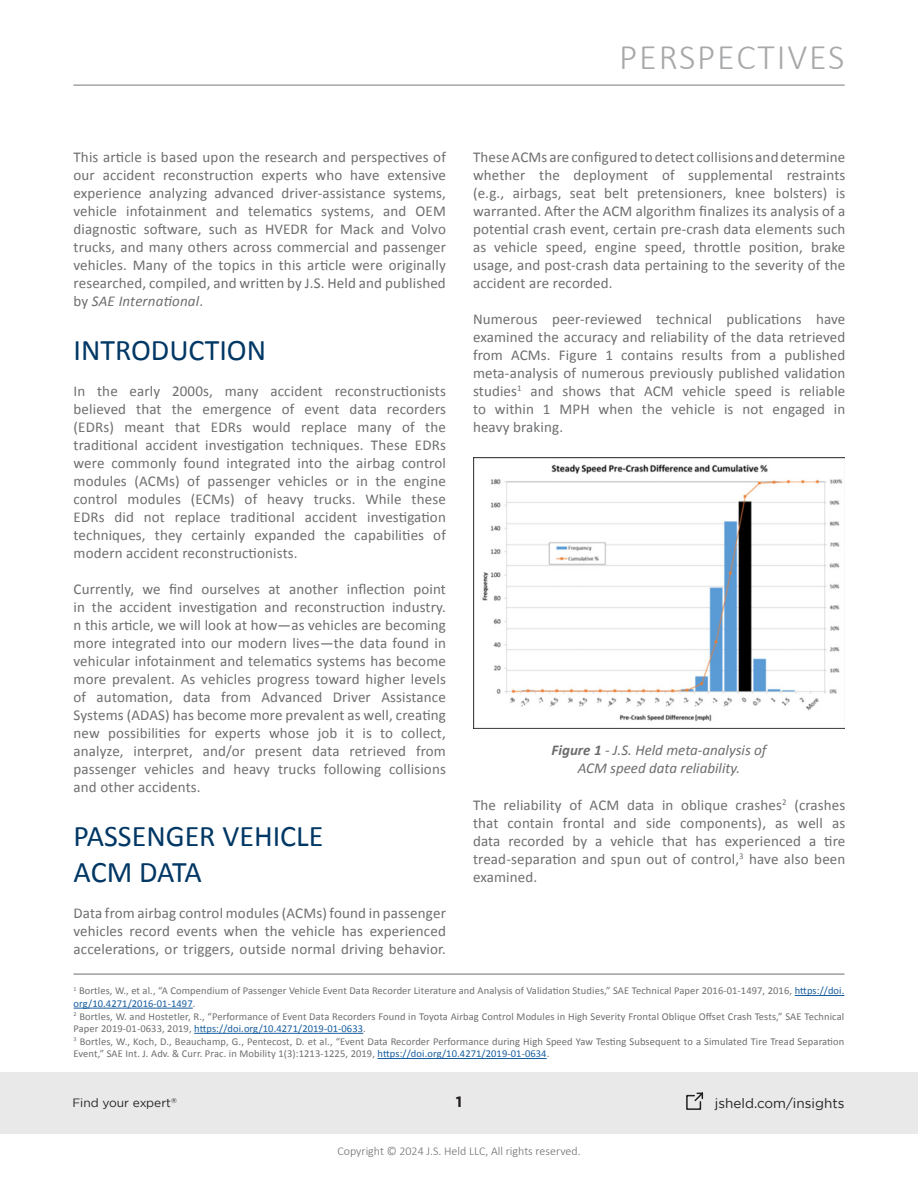
<style>
.page{position:relative;width:918px;height:1188px;background:#fff}
.page>*{position:absolute;margin:0;border:0;box-sizing:border-box;transform-origin:0 0}
.t1{font:300 36px "Calibri";letter-spacing:.05em;color:#a6a8aa}
.Main_Titles{font:30px/36px "Calibri";color:#003764}
.Text_Styles{font:15px/18px "Calibri";letter-spacing:.01em;color:#6d6e70;text-align:justify}
.t2{font:italic 15px/18px "Calibri";color:#6d6e70;text-align:center}
.t3{font:700 15px "Gotham";color:#231f20}
.t4{font:13.5px "Gotham";color:#231f20}
.t5{font:300 12px "Calibri";color:#6d6e70}
.t6{font:12px "Gotham";color:#241f21}
.t7{font:10.5px/12.6px "Calibri";letter-spacing:.01em;color:#6d6e70}
.t8{font:7.05px "Gotham";color:#241f21}
.s1{font-style:italic}
.s2{font-weight:700}
.s3{color:#175d9e}
</style>
<div class="page">
<div style="left:0;top:1072px;width:918px;height:62px;background:#e9e9e9"></div>
<svg style="left:686px;top:1092px;width:18px;height:18px"></svg>
<hr style="left:74px;top:85px;width:770px;height:1px;background:#a6a8ab">
<img style="left:473px;top:458px;width:371px;height:270px">
<hr style="left:74px;top:974px;width:770px;height:1px;background:#6d6e70">
<hr style="left:795px;top:995px;width:49px;height:1px;background:#175d9e">
<hr style="left:74px;top:1008px;width:119px;height:1px;background:#175d9e">
<hr style="left:194px;top:1033px;width:169px;height:1px;background:#175d9e">
<hr style="left:378px;top:1058px;width:169px;height:1px;background:#175d9e">
<h1 class="t1" style="left:619px;top:35px;width:227px">PERSPECTIVES</h1>
<p class="Text_Styles" style="left:74px;top:147px;width:374px">This article is based upon the research and perspectives of our accident reconstruction experts who have extensive experience analyzing advanced driver-assistance systems, vehicle infotainment and telematics systems, and OEM diagnostic software, such as HVEDR for Mack and Volvo trucks, and many others across commercial and passenger vehicles. Many of the topics in this article were originally researched, compiled, and written by J.S. Held and published by <span class="s1">SAE International</span>.</p>
<p class="Main_Titles" style="left:74px;top:331px;width:194px">INTRODUCTION</p>
<p class="Text_Styles" style="left:74px;top:381px;width:374px">In the early 2000s, many accident reconstructionists believed that the emergence of event data recorders (EDRs) meant that EDRs would replace many of the traditional accident investigation techniques. These EDRs were commonly found integrated into the airbag control modules (ACMs) of passenger vehicles or in the engine control modules (ECMs) of heavy trucks. While these EDRs did not replace traditional accident investigation techniques, they certainly expanded the capabilities of modern accident reconstructionists.</p>
<p class="Text_Styles" style="left:74px;top:579px;width:374px">Currently, we find ourselves at another inflection point in the accident investigation and reconstruction industry. n this article, we will look at how—as vehicles are becoming more integrated into our modern lives—the data found in vehicular infotainment and telematics systems has become more prevalent. As vehicles progress toward higher levels of automation, data from Advanced Driver Assistance Systems (ADAS) has become more prevalent as well, creating new possibilities for experts whose job it is to collect, analyze, interpret, and/or present data retrieved from passenger vehicles and heavy trucks following collisions and other accidents.</p>
<p class="Main_Titles" style="left:74px;top:817px;width:251px">PASSENGER VEHICLE<br>ACM DATA</p>
<p class="Text_Styles" style="left:74px;top:903px;width:374px">Data from airbag control modules (ACMs) found in passenger vehicles record events when the vehicle has experienced accelerations, or triggers, outside normal driving behavior.</p>
<p class="Text_Styles" style="left:473px;top:147px;width:374px">These ACMs are configured to detect collisions and determine whether the deployment of supplemental restraints (e.g., airbags, seat belt pretensioners, knee bolsters) is warranted. After the ACM algorithm finalizes its analysis of a potential crash event, certain pre-crash data elements such as vehicle speed, engine speed, throttle position, brake usage, and post-crash data pertaining to the severity of the accident are recorded.</p>
<p class="Text_Styles" style="left:473px;top:309px;width:374px">Numerous peer-reviewed technical publications have examined the accuracy and reliability of the data retrieved from ACMs. Figure 1 contains results from a published meta-analysis of numerous previously published validation studies<sup>1</sup> and shows that ACM vehicle speed is reliable to within 1 MPH when the vehicle is not engaged in heavy braking.</p>
<p class="t2" style="left:552px;top:741px;width:216px"><span class="s2">Figure 1</span> - J.S. Held meta-analysis of<br>ACM speed data reliability.</p>
<p class="Text_Styles" style="left:473px;top:795px;width:374px">The reliability of ACM data in oblique crashes<sup>2</sup> (crashes that contain frontal and side components), as well as data recorded by a vehicle that has experienced a tire tread-separation and spun out of control,<sup>3</sup> have also been examined.</p>
<p class="t7" style="left:74px;top:984px;width:772px"><sup>1</sup> Bortles, W., et al., “A Compendium of Passenger Vehicle Event Data Recorder Literature and Analysis of Validation Studies,” SAE Technical Paper 2016-01-1497, 2016, <span class="s3">https://doi. org/10.4271/2016-01-1497</span>.</p>
<p class="t7" style="left:74px;top:1009px;width:772px"><sup>2</sup> Bortles, W. and Hostetler, R., “Performance of Event Data Recorders Found in Toyota Airbag Control Modules in High Severity Frontal Oblique Offset Crash Tests,” SAE Technical<br>Paper 2019-01-0633, 2019, <span class="s3">https://doi.org/10.4271/2019-01-0633</span>.</p>
<p class="t7" style="left:74px;top:1034px;width:772px"><sup>3</sup> Bortles, W., Koch, D., Beauchamp, G., Pentecost, D. et al., “Event Data Recorder Performance during High Speed Yaw Testing Subsequent to a Simulated Tire Tread Separation<br>Event,” SAE Int. J. Adv. &amp; Curr. Prac. in Mobility 1(3):1213-1225, 2019, <span class="s3">https://doi.org/10.4271/2019-01-0634</span>.</p>
<p class="t6" style="left:72px;top:1096px;width:100px">Find your expert</p>
<p class="t3" style="left:456px;top:1093px;width:8px">1</p>
<p class="t4" style="left:715px;top:1095px;width:131px">jsheld.com/insights</p>
<p class="t8" style="left:171px;top:1096px;width:7px">®</p>
<p class="t5" style="left:337px;top:1144px;width:245px">Copyright © 2024 J.S. Held LLC, All rights reserved.</p>
</div>
